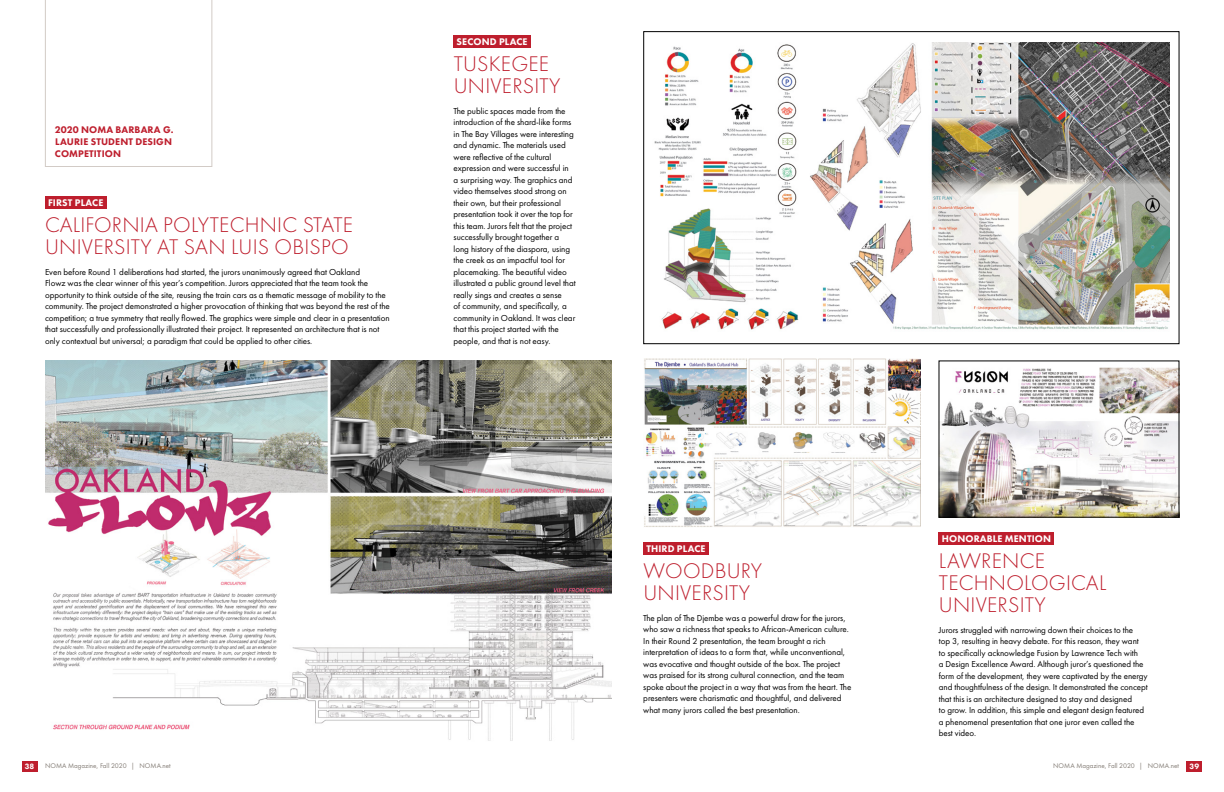
<style>
.page{position:relative;width:1224px;height:792px;background:#fff}
.page>*{position:absolute;margin:0;border:0;box-sizing:border-box;transform-origin:0 0}
.Winner{font:300 22px/22px "Futura PT";letter-spacing:.01em;color:#be1e2d}
.Award_Place{font:800 10px "Futura PT";letter-spacing:.01em;color:#fff}
.SQUARE{font:800 10px/12px "Futura PT";letter-spacing:.01em;color:#be1e2d}
.Futura_Red_Dotted_UL{font:9px/11.5px "Futura PT";letter-spacing:-.005em;color:#000}
.t1{font:800 8px "Futura PT";color:#fff}
.t2{font:7px "Futura PT";color:#827b74}
</style>
<div class="page">
<div style="left:22px;top:761px;width:15px;height:11px;background:#be1e2d"></div>
<div style="left:1187px;top:761px;width:15px;height:11px;background:#be1e2d"></div>
<img style="left:45px;top:361px;width:567px;height:380px">
<img style="left:654px;top:43px;width:516px;height:287px">
<div style="left:644px;top:32px;width:535px;height:312px;border:1px solid #000"></div>
<div style="left:644px;top:355px;width:276px;height:172px;background:linear-gradient(to right,#fff,#fff)"></div>
<img style="left:644px;top:359px;width:276px;height:168px">
<div style="left:45px;top:196px;width:61px;height:13px;background:#be1e2d"></div>
<div style="left:454px;top:35px;width:77px;height:13px;background:#be1e2d"></div>
<div style="left:643px;top:542px;width:66px;height:13px;background:#be1e2d"></div>
<div style="left:939px;top:532px;width:115px;height:13px;background:#be1e2d"></div>
<img style="left:941px;top:367px;width:236px;height:148px">
<svg style="left:45px;top:0;width:167px;height:167px"></svg>
<p class="SQUARE" style="left:55px;top:124px;width:120px">2020 NOMA BARBARA G.<br>LAURIE STUDENT DESIGN<br>COMPETITION</p>
<p class="Award_Place" style="left:48px;top:196px;width:57px">FIRST PLACE</p>
<p class="Winner" style="left:45px;top:214px;width:310px">CALIFORNIA POLYTECHNIC STATE<br>UNIVERSITY AT SAN LUIS OBISPO</p>
<p class="Futura_Red_Dotted_UL" style="left:45px;top:266px;width:346px">Even before Round 1 deliberations had started, the jurors unanimously agreed that Oakland<br>Flowz was the clear winner of this year’s competition. Jurors appreciated that the team took the opportunity to think outside of the site, reusing the train cars as a thematic message of mobility to the community. The project demonstrated a higher provocation of thinking that was beyond the rest of the competition; a true symmetry that really flowed. The graphics were simple and clear in a presentation that successfully and professionally illustrated their project. It represented an architecture that is not only contextual but universal; a paradigm that could be applied to other cities.</p>
<p class="Award_Place" style="left:457px;top:35px;width:72px">SECOND PLACE</p>
<p class="Winner" style="left:454px;top:53px;width:108px">TUSKEGEE<br>UNIVERSITY</p>
<p class="Futura_Red_Dotted_UL" style="left:454px;top:105px;width:124px">The public spaces made from the introduction of the shard-like forms in The Bay Villages were interesting and dynamic. The materials used were reflective of the cultural expression and were successful in a surprising way. The graphics and video themselves stood strong on their own, but their professional presentation took it over the top for this team. Jurors felt that the project successfully brought together a long history of the diaspora, using the creek as an impactful tool for placemaking. The beautiful video illustrated a public ground level that really sings and creates a sense<br>of community, and specifically, a community in Oakland. It was clear that this project started with the people, and that is not easy.</p>
<p class="Award_Place" style="left:646px;top:542px;width:61px">THIRD PLACE</p>
<p class="Winner" style="left:643px;top:560px;width:120px">WOODBURY<br>UNIVERSITY</p>
<p class="Futura_Red_Dotted_UL" style="left:643px;top:612px;width:210px">The plan of The Djembe was a powerful draw for the jurors, who saw a richness that speaks to African-American culture.<br>In their Round 2 presentation, the team brought a rich interpretation of ideas to a form that, while unconventional, was evocative and thought outside of the box. The project was praised for its strong cultural connection, and the team spoke about the project in a way that was from the heart. The presenters were charismatic and thoughtful, and delivered what many jurors called the best presentation.</p>
<p class="Award_Place" style="left:942px;top:532px;width:111px">HONORABLE MENTION</p>
<p class="Winner" style="left:939px;top:550px;width:169px">LAWRENCE<br>TECHNOLOGICAL<br>UNIVERSITY</p>
<p class="Futura_Red_Dotted_UL" style="left:939px;top:624px;width:211px">Jurors struggled with narrowing down their choices to the<br>top 3, resulting in heavy debate. For this reason, they want<br>to specifically acknowledge Fusion by Lawrence Tech with<br>a Design Excellence Award. Although juror’s questioned the form of the development, they were captivated by the energy and thoughtfulness of the design. It demonstrated the concept that this is an architecture designed to stay and designed<br>to grow. In addition, this simple and elegant design featured a phenomenal presentation that one juror even called the best video.</p>
<p class="t1" style="left:25px;top:762px;width:11px">38</p>
<p class="t2" style="left:45px;top:762px;width:127px">NOMA Magazine, Fall 2020 | NOMA.net</p>
<p class="t2" style="left:1053px;top:762px;width:127px">NOMA Magazine, Fall 2020 | NOMA.net</p>
<p class="t1" style="left:1190px;top:762px;width:11px">39</p>
</div>
